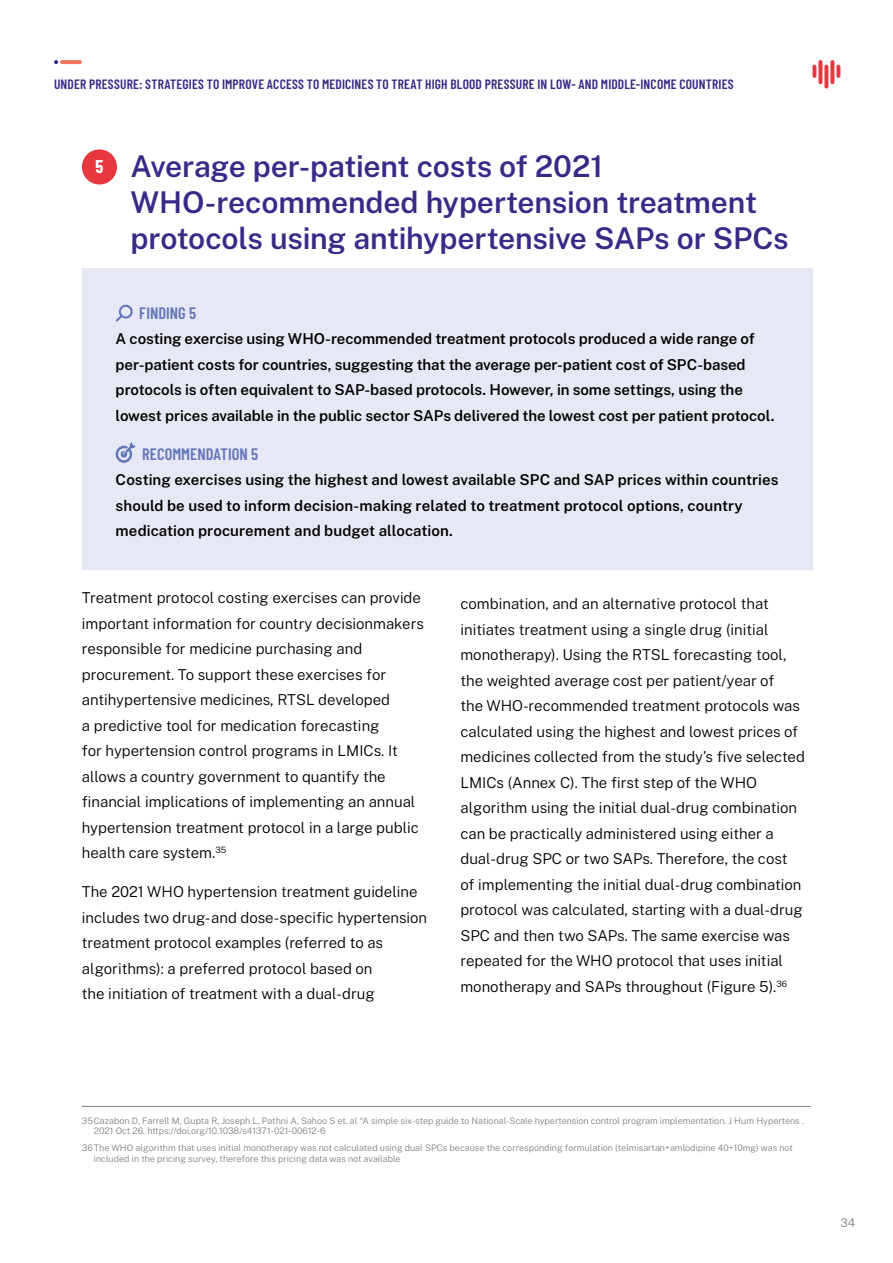
<style>
.page{position:relative;width:893px;height:1263px;background:#fff}
.page>*{position:absolute;margin:0;border:0;box-sizing:border-box;transform-origin:0 0}
.t1{font:600 30px/36px "Public Sans";letter-spacing:-.005em;color:#382a86}
.t2{font:600 16.5px "Barlow Condensed";color:#6477ba}
.t3{font:300 15px/25.5px "Public Sans";color:#000}
.t4{font:600 15px/25.5px "Public Sans";letter-spacing:-.005em;color:#000}
.t5{font:600 13.5px "Barlow Condensed";letter-spacing:.015em;color:#382a86}
.t6{font:300 12px "Public Sans";color:#808285}
.t7{font:300 9px/10.5px "Public Sans";color:#808285}
.s1{font-family:"Barlow Condensed";font-weight:700;font-size:18px;color:#fff}
</style>
<div class="page">
<svg style="left:818px;top:60px;width:4px;height:24px"></svg>
<svg style="left:812px;top:65px;width:4px;height:13px"></svg>
<svg style="left:836px;top:65px;width:4px;height:13px"></svg>
<svg style="left:830px;top:60px;width:4px;height:24px"></svg>
<svg style="left:824px;top:65px;width:4px;height:24px"></svg>
<svg style="left:60px;top:60px;width:22px;height:4px"></svg>
<svg style="left:54px;top:60px;width:4px;height:4px"></svg>
<div style="left:82px;top:149px;width:35px;height:36px;background:#e73840;border-radius:50%"></div>
<div style="left:82px;top:268px;width:731px;height:302px;background:#e6e8f5"></div>
<svg style="left:116px;top:305px;width:17px;height:17px"></svg>
<svg style="left:116px;top:442px;width:19px;height:21px"></svg>
<hr style="left:82px;top:1106px;width:729px;height:1px;background:#808285">
<p class="t5" style="left:54px;top:74px;width:681px">UNDER PRESSURE: STRATEGIES TO IMPROVE ACCESS TO MEDICINES TO TREAT HIGH BLOOD PRESSURE IN LOW- AND MIDDLE-INCOME COUNTRIES</p>
<h1 class="t1" style="left:131px;top:146px;width:660px;text-indent:-35px"><span class="s1">5</span> Average per-patient costs of 2021<br>WHO-recommended hypertension treatment protocols using antihypertensive SAPs or SPCs</h1>
<p class="t2" style="left:139px;top:301px;width:58px">FINDING 5</p>
<p class="t4" style="left:116px;top:325px;width:660px">A costing exercise using WHO-recommended treatment protocols produced a wide range of per-patient costs for countries, suggesting that the average per-patient cost of SPC-based protocols is often equivalent to SAP-based protocols. However, in some settings, using the lowest prices available in the public sector SAPs delivered the lowest cost per patient protocol.</p>
<p class="t2" style="left:142px;top:442px;width:118px">RECOMMENDATION 5</p>
<p class="t4" style="left:116px;top:466px;width:664px">Costing exercises using the highest and lowest available SPC and SAP prices within countries should be used to inform decision-making related to treatment protocol options, country medication procurement and budget allocation.</p>
<p class="t3" style="left:82px;top:584px;width:344px">Treatment protocol costing exercises can provide important information for country decisionmakers responsible for medicine purchasing and procurement. To support these exercises for antihypertensive medicines, RTSL developed<br>a predictive tool for medication forecasting<br>for hypertension control programs in LMICs. It allows a country government to quantify the financial implications of implementing an annual hypertension treatment protocol in a large public health care system.<sup>35</sup></p>
<p class="t3" style="left:82px;top:878px;width:347px">The 2021 WHO hypertension treatment guideline includes two drug- and dose-specific hypertension treatment protocol examples (referred to as algorithms): a preferred protocol based on<br>the initiation of treatment with a dual-drug</p>
<p class="t3" style="left:460px;top:590px;width:346px">combination, and an alternative protocol that initiates treatment using a single drug (initial monotherapy). Using the RTSL forecasting tool, the weighted average cost per patient/year of<br>the WHO-recommended treatment protocols was calculated using the highest and lowest prices of medicines collected from the study’s five selected LMICs (Annex C). The first step of the WHO algorithm using the initial dual-drug combination can be practically administered using either a dual-drug SPC or two SAPs. Therefore, the cost of implementing the initial dual-drug combination protocol was calculated, starting with a dual-drug SPC and then two SAPs. The same exercise was repeated for the WHO protocol that uses initial monotherapy and SAPs throughout (Figure 5).<sup>36</sup></p>
<p class="t7" style="left:94px;top:1115px;width:711px;text-indent:-12px">35Cazabon D, Farrell M, Gupta R, Joseph L, Pathni A, Sahoo S et. al “A simple six-step guide to National-Scale hypertension control program implementation. J Hum Hypertens .<br>2021 Oct 26. https://doi.org/10.1038/s41371-021-00612-6</p>
<p class="t7" style="left:94px;top:1142px;width:700px;text-indent:-12px">36The WHO algorithm that uses initial monotherapy was not calculated using dual SPCs because the corresponding formulation (telmisartan+amlodipine 40+10mg) was not included in the pricing survey, therefore this pricing data was not available</p>
<p class="t6" style="left:840px;top:1214px;width:16px">34</p>
</div>
